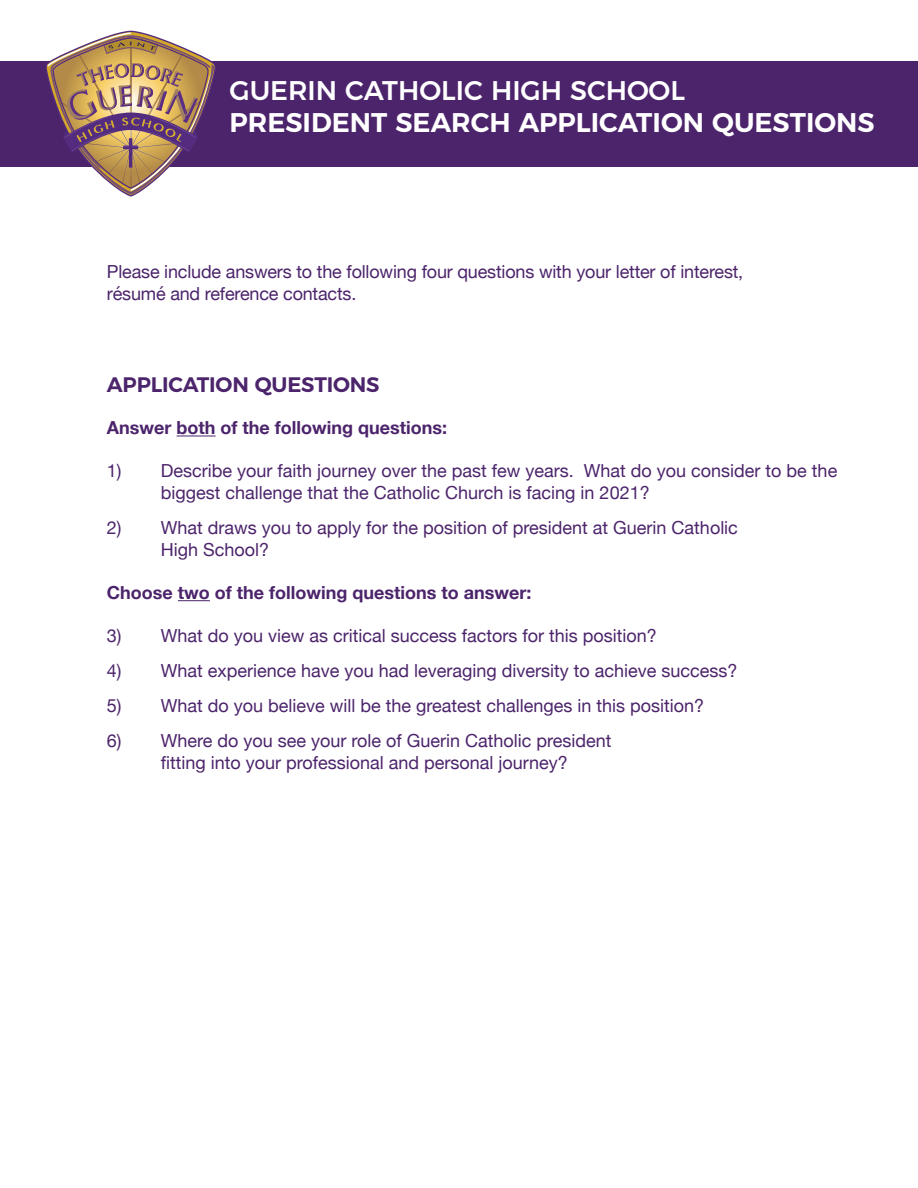
<style>
.page{position:relative;width:918px;height:1188px;background:#fff}
.page>*{position:absolute;margin:0;border:0;box-sizing:border-box;transform-origin:0 0}
.t1{font:600 27px "Montserrat";color:#fff}
.t2{font:500 27px "Montserrat";color:#fff}
.t3{font:600 21px "Montserrat";letter-spacing:-.01em;color:#4c246b}
.t4{font:18px/21.6px "Helvetica Neue";color:#4c246b}
.t5{font:700 18px "Helvetica Neue";color:#4c246b}
.s1{font-family:"Montserrat Alternates"}
</style>
<div class="page">
<hr style="left:177px;top:436px;width:39px;height:1px;background:#4c246b">
<hr style="left:178px;top:600px;width:32px;height:1px;background:#4c246b">
<div style="left:0;top:61px;width:918px;height:106px;background:#4c246b"></div>
<svg style="left:45px;top:31px;width:171px;height:166px"></svg>
<p class="t2" style="left:230px;top:68px;width:457px"><span class="s1">G</span>UERIN CATHOLIC HI<span class="s1">G</span>H SCHOOL</p>
<p class="t1" style="left:230px;top:100px;width:647px">PRESIDENT SEARCH APPLICATION QUESTIONS</p>
<p class="t4" style="left:107px;top:262px;width:638px">Please include answers to the following four questions with your letter of interest, résumé and reference contacts.</p>
<p class="t3" style="left:107px;top:368px;width:274px">APPLICATION QUESTIONS</p>
<p class="t5" style="left:107px;top:414px;width:342px">Answer both of the following questions:</p>
<p class="t4" style="left:161px;top:461px;width:678px;text-indent:-54px">1) Describe your faith journey over the past few years. What do you consider to be the biggest challenge that the Catholic Church is facing in 2021?</p>
<p class="t4" style="left:161px;top:518px;width:579px;text-indent:-54px">2) What draws you to apply for the position of president at Guerin Catholic<br>High School?</p>
<p class="t5" style="left:107px;top:578px;width:426px">Choose two of the following questions to answer:</p>
<p class="t4" style="left:107px;top:626px;width:552px">3) What do you view as critical success factors for this position?</p>
<p class="t4" style="left:107px;top:661px;width:632px">4) What experience have you had leveraging diversity to achieve success?</p>
<p class="t4" style="left:107px;top:696px;width:599px">5) What do you believe will be the greatest challenges in this position?</p>
<p class="t4" style="left:107px;top:731px;width:506px;text-align:center">6) Where do you see your role of Guerin Catholic president fitting into your professional and personal journey?</p>
</div>
